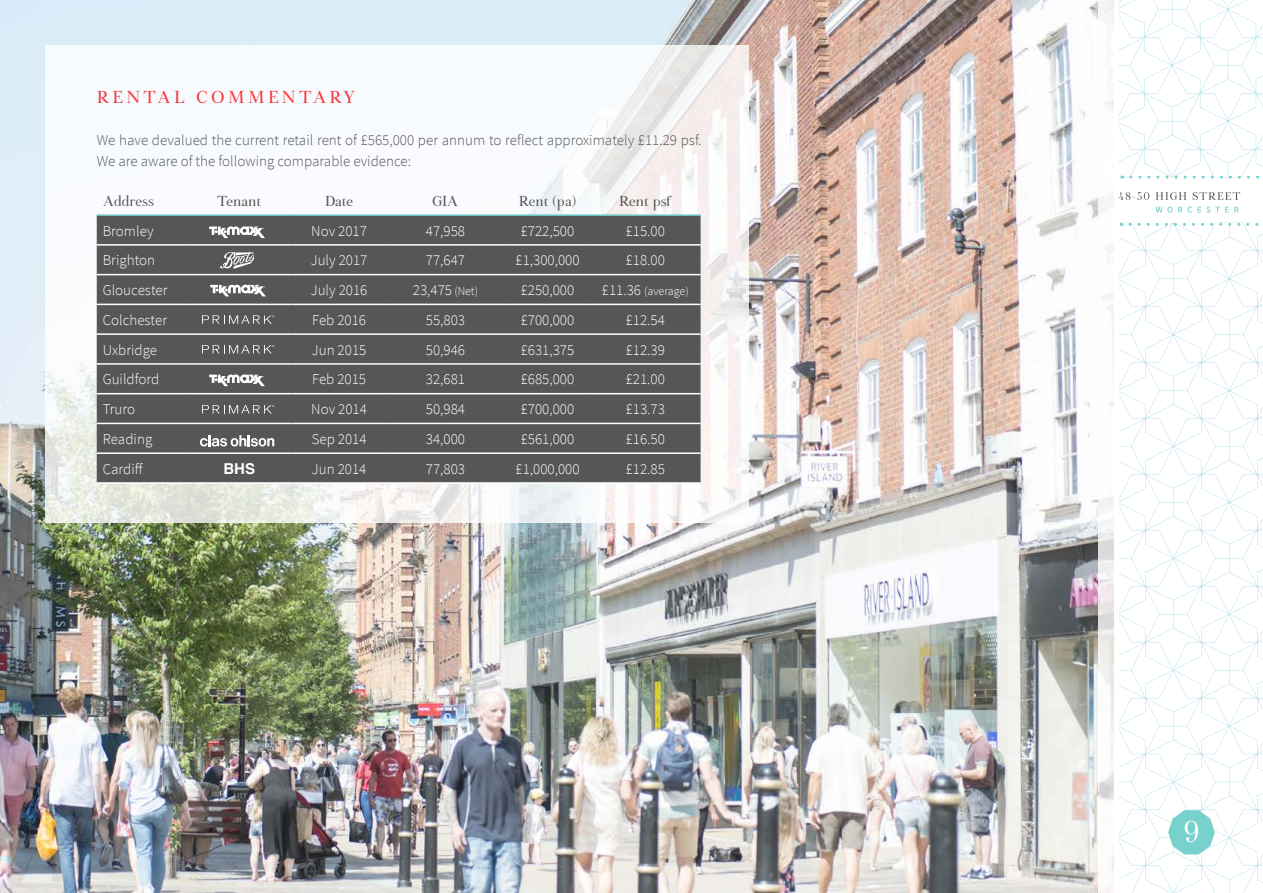
<style>
.page{position:relative;width:1263px;height:893px;background:#fff}
.page>*{position:absolute;margin:0;border:0;box-sizing:border-box;transform-origin:0 0}
.t1{font:31.5px "Botera TFE";color:#fff}
.t2{font:18px "Botera TFE";letter-spacing:.17em;color:#f7373c}
.t3{font:300 15px "Source Sans Pro";color:#fff}
.t4{font:300 15px/21px "Source Sans Pro";color:#565656}
.t5{font:15px "Botera TFE";letter-spacing:-.01em;color:#565656}
.t6{font:700 15px "Helvetica";color:#fff}
.t7{font:300 12px "Source Sans Pro";color:#fff}
.s1{font-size:12px}
.s2{font-size:15px}
</style>
<div class="page">
<svg style="left:1155px;top:207px;width:84px;height:6px"></svg>
<svg style="left:1118px;top:192px;width:122px;height:8px"></svg>
<svg style="left:1118px;top:0;width:145px;height:179px"></svg>
<svg style="left:1119px;top:223px;width:144px;height:670px"></svg>
<img style="left:0;top:0;width:1098px;height:893px">
<svg style="left:45px;top:45px;width:703px;height:478px"></svg>
<div style="left:97px;top:216px;width:604px;height:266px;background:#565656"></div>
<hr style="left:97px;top:244px;width:89px;height:2px;background:#fff">
<hr style="left:186px;top:244px;width:106px;height:2px;background:#fff">
<hr style="left:292px;top:244px;width:94px;height:2px;background:#fff">
<hr style="left:386px;top:244px;width:119px;height:2px;background:#fff">
<hr style="left:505px;top:244px;width:85px;height:2px;background:#fff">
<hr style="left:590px;top:244px;width:111px;height:2px;background:#fff">
<hr style="left:97px;top:274px;width:89px;height:1px;background:#fff">
<hr style="left:186px;top:274px;width:106px;height:1px;background:#fff">
<hr style="left:292px;top:274px;width:94px;height:1px;background:#fff">
<hr style="left:386px;top:274px;width:119px;height:1px;background:#fff">
<hr style="left:505px;top:274px;width:85px;height:1px;background:#fff">
<hr style="left:590px;top:274px;width:111px;height:1px;background:#fff">
<hr style="left:97px;top:304px;width:89px;height:1px;background:#fff">
<hr style="left:186px;top:304px;width:106px;height:1px;background:#fff">
<hr style="left:292px;top:304px;width:94px;height:1px;background:#fff">
<hr style="left:386px;top:304px;width:119px;height:1px;background:#fff">
<hr style="left:505px;top:304px;width:85px;height:1px;background:#fff">
<hr style="left:590px;top:304px;width:111px;height:1px;background:#fff">
<hr style="left:97px;top:333px;width:89px;height:2px;background:#fff">
<hr style="left:186px;top:333px;width:106px;height:2px;background:#fff">
<hr style="left:292px;top:333px;width:94px;height:2px;background:#fff">
<hr style="left:386px;top:333px;width:119px;height:2px;background:#fff">
<hr style="left:505px;top:333px;width:85px;height:2px;background:#fff">
<hr style="left:590px;top:333px;width:111px;height:2px;background:#fff">
<hr style="left:97px;top:363px;width:89px;height:2px;background:#fff">
<hr style="left:186px;top:363px;width:106px;height:2px;background:#fff">
<hr style="left:292px;top:363px;width:94px;height:2px;background:#fff">
<hr style="left:386px;top:363px;width:119px;height:2px;background:#fff">
<hr style="left:505px;top:363px;width:85px;height:2px;background:#fff">
<hr style="left:590px;top:363px;width:111px;height:2px;background:#fff">
<hr style="left:97px;top:393px;width:89px;height:1px;background:#fff">
<hr style="left:186px;top:393px;width:106px;height:1px;background:#fff">
<hr style="left:292px;top:393px;width:94px;height:1px;background:#fff">
<hr style="left:386px;top:393px;width:119px;height:1px;background:#fff">
<hr style="left:505px;top:393px;width:85px;height:1px;background:#fff">
<hr style="left:590px;top:393px;width:111px;height:1px;background:#fff">
<hr style="left:97px;top:423px;width:89px;height:1px;background:#fff">
<hr style="left:186px;top:423px;width:106px;height:1px;background:#fff">
<hr style="left:292px;top:423px;width:94px;height:1px;background:#fff">
<hr style="left:386px;top:423px;width:119px;height:1px;background:#fff">
<hr style="left:505px;top:423px;width:85px;height:1px;background:#fff">
<hr style="left:590px;top:423px;width:111px;height:1px;background:#fff">
<hr style="left:97px;top:452px;width:89px;height:2px;background:#fff">
<hr style="left:186px;top:452px;width:106px;height:2px;background:#fff">
<hr style="left:292px;top:452px;width:94px;height:2px;background:#fff">
<hr style="left:386px;top:452px;width:119px;height:2px;background:#fff">
<hr style="left:505px;top:452px;width:85px;height:2px;background:#fff">
<hr style="left:590px;top:452px;width:111px;height:2px;background:#fff">
<hr style="left:97px;top:482px;width:89px;height:2px;background:#fff">
<hr style="left:186px;top:482px;width:106px;height:2px;background:#fff">
<hr style="left:292px;top:482px;width:94px;height:2px;background:#fff">
<hr style="left:386px;top:482px;width:119px;height:2px;background:#fff">
<hr style="left:505px;top:482px;width:85px;height:2px;background:#fff">
<hr style="left:590px;top:482px;width:111px;height:2px;background:#fff">
<hr style="left:97px;top:214px;width:89px;height:2px;background:#78d1cd">
<hr style="left:186px;top:214px;width:106px;height:2px;background:#78d1cd">
<hr style="left:292px;top:214px;width:94px;height:2px;background:#78d1cd">
<hr style="left:386px;top:214px;width:119px;height:2px;background:#78d1cd">
<hr style="left:505px;top:214px;width:85px;height:2px;background:#78d1cd">
<hr style="left:590px;top:214px;width:111px;height:2px;background:#78d1cd">
<svg style="left:202px;top:345px;width:72px;height:8px"></svg>
<svg style="left:202px;top:315px;width:72px;height:9px"></svg>
<svg style="left:202px;top:405px;width:72px;height:9px"></svg>
<svg style="left:1098px;top:0;width:16px;height:893px"></svg>
<svg style="left:200px;top:435px;width:74px;height:11px"></svg>
<svg style="left:209px;top:374px;width:56px;height:12px"></svg>
<svg style="left:209px;top:226px;width:56px;height:12px"></svg>
<svg style="left:210px;top:285px;width:56px;height:11px"></svg>
<svg style="left:220px;top:252px;width:34px;height:17px"></svg>
<p class="t2" style="left:97px;top:86px;width:260px">RENTAL COMMENTARY</p>
<p class="t4" style="left:97px;top:129px;width:606px">We have devalued the current retail rent of £565,000 per annum to reflect approximately £11.29 psf.<br>We are aware of the following comparable evidence:</p>
<p class="t5" style="left:103px;top:191px;width:53px">Address</p>
<p class="t5" style="left:217px;top:191px;width:45px">Tenant</p>
<p class="t5" style="left:325px;top:191px;width:30px">Date</p>
<p class="t5" style="left:432px;top:191px;width:27px">GIA</p>
<p class="t5" style="left:519px;top:191px;width:59px">Rent (pa)</p>
<p class="t5" style="left:619px;top:191px;width:54px">Rent psf</p>
<p class="t3" style="left:103px;top:221px;width:52px">Bromley</p>
<p class="t3" style="left:311px;top:221px;width:57px">Nov 2017</p>
<p class="t3" style="left:426px;top:221px;width:41px">47,958</p>
<p class="t3" style="left:521px;top:221px;width:55px">£722,500</p>
<p class="t3" style="left:626px;top:221px;width:41px">£15.00</p>
<p class="t3" style="left:103px;top:251px;width:54px">Brighton</p>
<p class="t3" style="left:311px;top:251px;width:58px">July 2017</p>
<p class="t3" style="left:426px;top:251px;width:41px">77,647</p>
<p class="t3" style="left:515px;top:251px;width:66px">£1,300,000</p>
<p class="t3" style="left:626px;top:251px;width:41px">£18.00</p>
<p class="t3" style="left:103px;top:281px;width:66px">Gloucester</p>
<p class="t3" style="left:311px;top:281px;width:58px">July 2016</p>
<p class="t3" style="left:413px;top:281px;width:67px">23,475 <span class="s1">(Net)</span></p>
<p class="t3" style="left:521px;top:281px;width:55px">£250,000</p>
<p class="t7" style="left:602px;top:284px;width:88px"><span class="s2">£11.36</span> (average)</p>
<p class="t3" style="left:103px;top:311px;width:66px">Colchester</p>
<p class="t3" style="left:312px;top:311px;width:55px">Feb 2016</p>
<p class="t3" style="left:426px;top:311px;width:41px">55,803</p>
<p class="t3" style="left:521px;top:311px;width:55px">£700,000</p>
<p class="t3" style="left:626px;top:311px;width:41px">£12.54</p>
<p class="t3" style="left:103px;top:341px;width:56px">Uxbridge</p>
<p class="t3" style="left:312px;top:341px;width:56px">Jun 2015</p>
<p class="t3" style="left:426px;top:341px;width:41px">50,946</p>
<p class="t3" style="left:521px;top:341px;width:55px">£631,375</p>
<p class="t3" style="left:626px;top:341px;width:41px">£12.39</p>
<p class="t3" style="left:103px;top:370px;width:58px">Guildford</p>
<p class="t3" style="left:312px;top:370px;width:56px">Feb 2015</p>
<p class="t3" style="left:426px;top:370px;width:41px">32,681</p>
<p class="t3" style="left:521px;top:370px;width:55px">£685,000</p>
<p class="t3" style="left:626px;top:370px;width:41px">£21.00</p>
<p class="t3" style="left:103px;top:400px;width:34px">Truro</p>
<p class="t3" style="left:311px;top:400px;width:57px">Nov 2014</p>
<p class="t3" style="left:426px;top:400px;width:41px">50,984</p>
<p class="t3" style="left:521px;top:400px;width:55px">£700,000</p>
<p class="t3" style="left:626px;top:400px;width:41px">£13.73</p>
<p class="t3" style="left:103px;top:430px;width:51px">Reading</p>
<p class="t3" style="left:312px;top:430px;width:56px">Sep 2014</p>
<p class="t3" style="left:426px;top:430px;width:41px">34,000</p>
<p class="t3" style="left:521px;top:430px;width:55px">£561,000</p>
<p class="t3" style="left:626px;top:430px;width:41px">£16.50</p>
<p class="t3" style="left:103px;top:460px;width:42px">Cardiff</p>
<p class="t6" style="left:223px;top:456px;width:33px">BHS</p>
<p class="t3" style="left:312px;top:460px;width:56px">Jun 2014</p>
<p class="t3" style="left:426px;top:460px;width:41px">77,803</p>
<p class="t3" style="left:515px;top:460px;width:66px">£1,000,000</p>
<p class="t3" style="left:626px;top:460px;width:41px">£12.85</p>
<h1 class="t1" style="left:1184px;top:811px;width:17px">9</h1>
</div>
